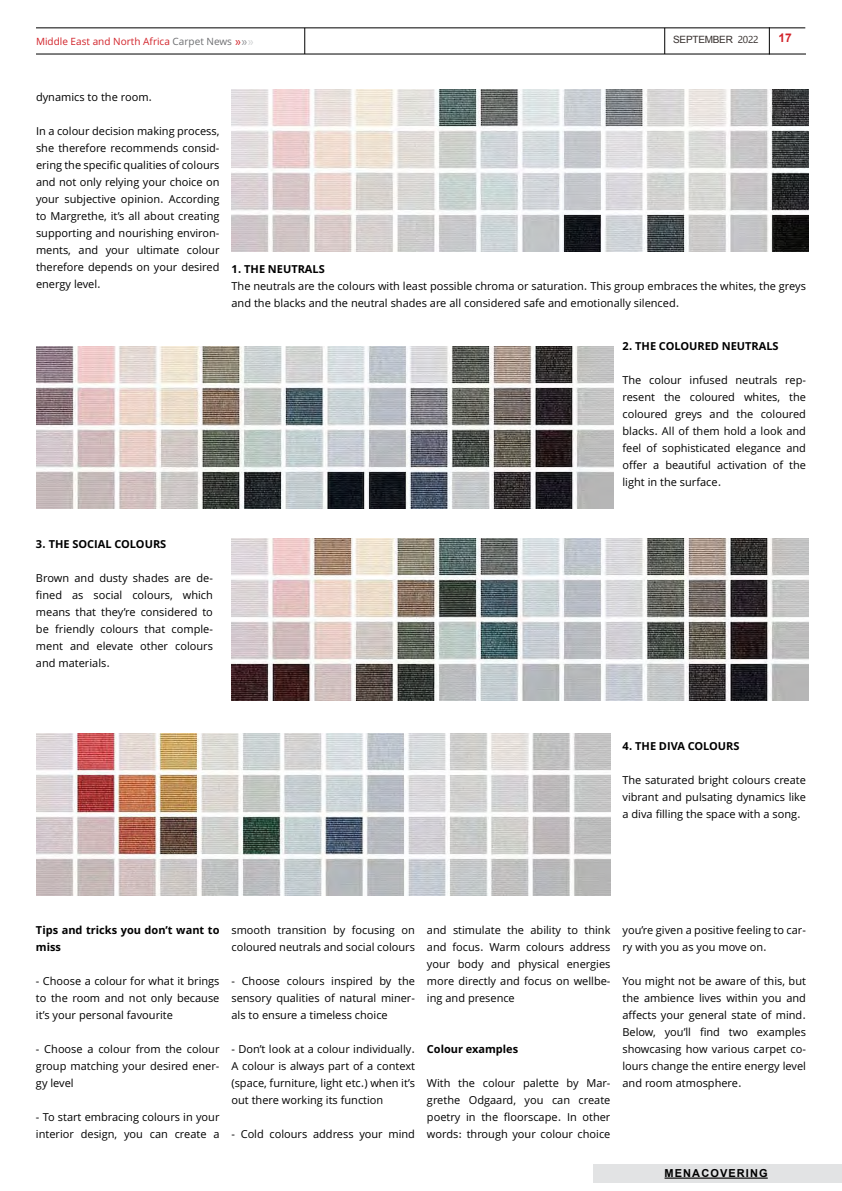
<style>
.page{position:relative;width:842px;height:1191px;background:#fff}
.page>*{position:absolute;margin:0;border:0;box-sizing:border-box;transform-origin:0 0}
.t1{font:700 12px "Arial";color:#d2232a}
.t2{font:11px/17px "Sahel";color:#000;text-align:justify}
.t3{font:700 11px/17px "Sahel";color:#000}
.t4{font:700 11px "Arial";letter-spacing:.1em;color:#000}
.t5{font:10px "Sahel";color:#d2232a}
.t6{font:10px "Arial";letter-spacing:-.025em;color:#342d2b}
.s1{color:#6d6e71}
.s2{color:#939598}
.s3{color:#d1d3d4}
</style>
<div class="page">
<hr style="left:36px;top:54px;width:770px;height:1px;background:#000">
<hr style="left:36px;top:27px;width:769px;height:1px;background:#000">
<svg style="left:769px;top:27px;width:1px;height:27px"></svg>
<svg style="left:664px;top:28px;width:1px;height:26px"></svg>
<svg style="left:304px;top:28px;width:1px;height:26px"></svg>
<div style="left:593px;top:1164px;width:249px;height:18px;background:#e2e3e4"></div>
<hr style="left:664px;top:1177px;width:104px;height:1px;background:#000">
<img style="left:36px;top:346px;width:577px;height:162px">
<img style="left:36px;top:733px;width:574px;height:162px">
<img style="left:231px;top:538px;width:578px;height:162px">
<img style="left:231px;top:90px;width:578px;height:162px">
<p class="t5" style="left:36px;top:36px;width:219px">Middle East and North Africa <span class="s1">Carpet News</span> »<span class="s2">»</span><span class="s3">»</span></p>
<p class="t6" style="left:673px;top:33px;width:61px">SEPTEMBER</p>
<p class="t1" style="left:778px;top:30px;width:15px">17</p>
<p class="t2" style="left:36px;top:89px;width:118px">dynamics to the room.</p>
<p class="t2" style="left:36px;top:123px;width:185px">In a colour decision making process, she therefore recommends consid&shy;ering the specific qualities of colours and not only relying your choice on your subjective opinion. According to Margrethe, it’s all about creating supporting and nourishing environ&shy;ments, and your ultimate colour therefore depends on your desired energy level.</p>
<p class="t3" style="left:231px;top:261px;width:95px">1. THE NEUTRALS</p>
<p class="t2" style="left:231px;top:278px;width:576px">The neutrals are the colours with least possible chroma or saturation. This group embraces the whites, the greys and the blacks and the neutral shades are all considered safe and emotionally silenced.</p>
<p class="t3" style="left:622px;top:338px;width:158px">2. THE COLOURED NEUTRALS</p>
<p class="t2" style="left:622px;top:372px;width:185px">The colour infused neutrals rep&shy;resent the coloured whites, the coloured greys and the coloured blacks. All of them hold a look and feel of sophisticated elegance and offer a beautiful activation of the light in the surface.</p>
<p class="t3" style="left:36px;top:536px;width:132px">3. THE SOCIAL COLOURS</p>
<p class="t2" style="left:36px;top:570px;width:178px">Brown and dusty shades are de&shy;fined as social colours, which means that they’re considered to be friendly colours that comple&shy;ment and elevate other colours and materials.</p>
<p class="t3" style="left:622px;top:737px;width:119px">4. THE DIVA COLOURS</p>
<p class="t2" style="left:622px;top:771px;width:185px">The saturated bright colours create vibrant and pulsating dynamics like a diva filling the space with a song.</p>
<p class="t3" style="left:36px;top:921px;width:185px">Tips and tricks you don’t want to miss</p>
<p class="t2" style="left:36px;top:972px;width:185px">- Choose a colour for what it brings to the room and not only because it’s your personal favourite</p>
<p class="t2" style="left:36px;top:1040px;width:185px">- Choose a colour from the colour group matching your desired ener&shy;gy level</p>
<p class="t2" style="left:36px;top:1108px;width:185px">- To start embracing colours in your interior design, you can create a</p>
<p class="t2" style="left:231px;top:921px;width:185px">smooth transition by focusing on coloured neutrals and social colours</p>
<p class="t2" style="left:231px;top:972px;width:185px">- Choose colours inspired by the sensory qualities of natural miner&shy;als to ensure a timeless choice</p>
<p class="t2" style="left:231px;top:1040px;width:185px">- Don’t look at a colour individually.<br>A colour is always part of a context (space, furniture, light etc.) when it’s out there working its function</p>
<p class="t2" style="left:231px;top:1125px;width:185px">- Cold colours address your mind</p>
<p class="t2" style="left:427px;top:921px;width:185px">and stimulate the ability to think and focus. Warm colours address your body and physical energies more directly and focus on wellbe&shy;ing and presence</p>
<p class="t3" style="left:427px;top:1040px;width:93px">Colour examples</p>
<p class="t2" style="left:427px;top:1074px;width:185px">With the colour palette by Mar&shy;grethe Odgaard, you can create poetry in the floorscape. In other words: through your colour choice</p>
<p class="t2" style="left:622px;top:921px;width:185px">you’re given a positive feeling to car&shy;ry with you as you move on.</p>
<p class="t2" style="left:622px;top:972px;width:185px">You might not be aware of this, but the ambience lives within you and affects your general state of mind.<br>Below, you’ll find two examples showcasing how various carpet co&shy;lours change the entire energy level and room atmosphere.</p>
<p class="t4" style="left:664px;top:1165px;width:105px">MENACOVERING</p>
</div>
